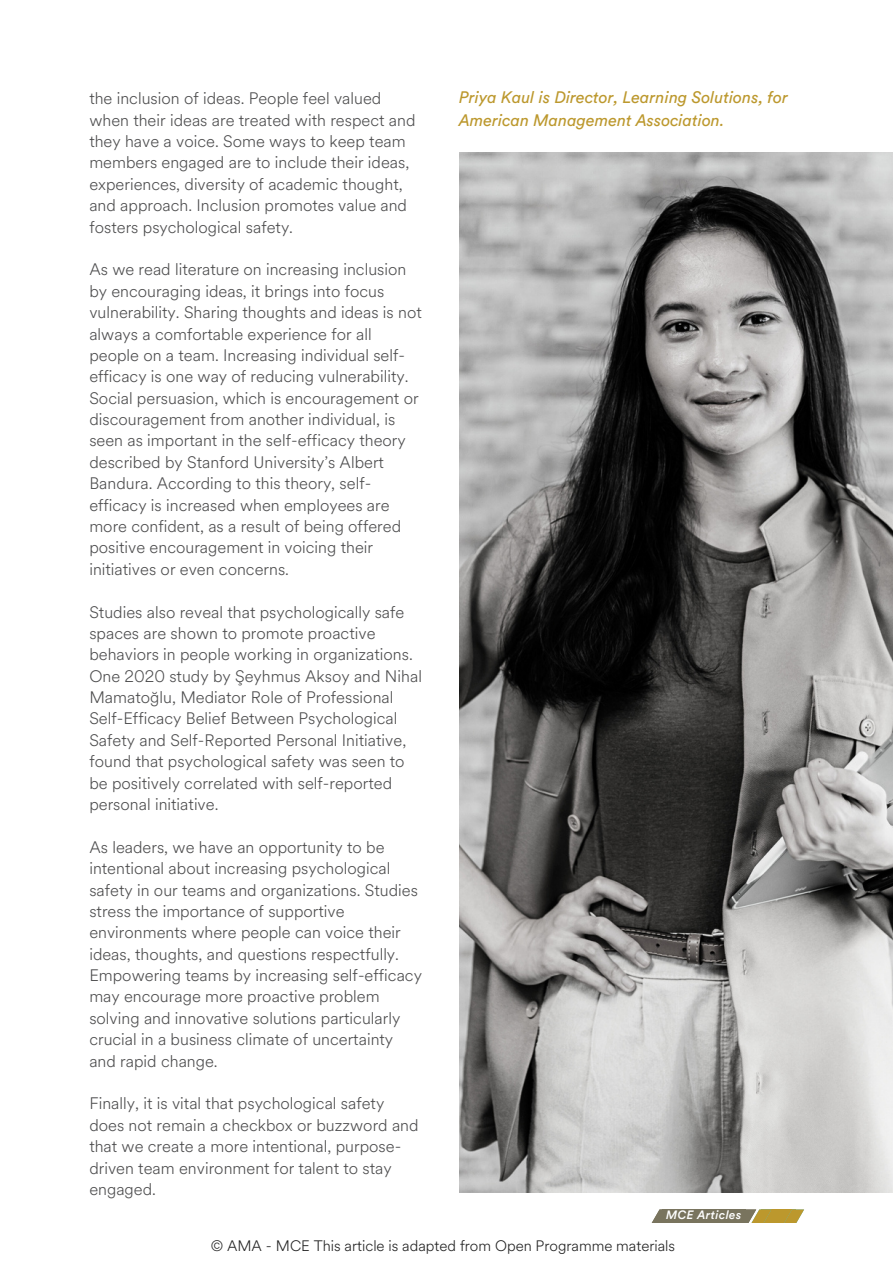
<style>
.page{position:relative;width:893px;height:1264px;background:#fff}
.page>*{position:absolute;margin:0;border:0;box-sizing:border-box;transform-origin:0 0}
.t1{font:300 16.5px/21.3px "Circular Spotify Text";color:#4d4d4e}
.t2{font:italic 16.5px/22.5px "Circular Std";color:#bc982d}
.t3{font:300 15px "Circular Spotify Text";color:#202020}
.t4{font:italic 500 12px "Circular Std";letter-spacing:.03em;color:#fff}
</style>
<div class="page">
<img style="left:459px;top:153px;width:433px;height:1039px">
<div style="left:761px;top:1209px;width:35px;height:13px;background:#bc982d"></div>
<svg style="left:784px;top:1209px;width:20px;height:14px"></svg>
<svg style="left:651px;top:1209px;width:120px;height:14px;background:#898162"></svg>
<h2 class="t1" style="left:89px;top:88px;width:327px">the inclusion of ideas. People feel valued when their ideas are treated with respect and they have a voice. Some ways to keep team members engaged are to include their ideas, experiences, diversity of academic thought, and approach. Inclusion promotes value and fosters psychological safety.</h2>
<h2 class="t1" style="left:89px;top:259px;width:334px">As we read literature on increasing inclusion by encouraging ideas, it brings into focus vulnerability. Sharing thoughts and ideas is not always a comfortable experience for all people on a team. Increasing individual self&shy;efficacy is one way of reducing vulnerability.<br>Social persuasion, which is encouragement or discouragement from another individual, is seen as important in the self-efficacy theory described by Stanford University’s Albert Bandura. According to this theory, self&shy;efficacy is increased when employees are more confident, as a result of being offered positive encouragement in voicing their initiatives or even concerns.</h2>
<h2 class="t1" style="left:89px;top:601px;width:334px">Studies also reveal that psychologically safe spaces are shown to promote proactive behaviors in people working in organizations.<br>One 2020 study by Şeyhmus Aksoy and Nihal Mamatoğlu, Mediator Role of Professional Self-Efficacy Belief Between Psychological Safety and Self-Reported Personal Initiative, found that psychological safety was seen to be positively correlated with self-reported personal initiative.</h2>
<h2 class="t1" style="left:89px;top:836px;width:334px">As leaders, we have an opportunity to be intentional about increasing psychological safety in our teams and organizations. Studies stress the importance of supportive environments where people can voice their ideas, thoughts, and questions respectfully.<br>Empowering teams by increasing self-efficacy may encourage more proactive problem solving and innovative solutions particularly crucial in a business climate of uncertainty and rapid change.</h2>
<p class="t1" style="left:89px;top:1093px;width:331px">Finally, it is vital that psychological safety does not remain a checkbox or buzzword and that we create a more intentional, purpose&shy;driven team environment for talent to stay engaged.</p>
<h2 class="t2" style="left:459px;top:87px;width:330px">Priya Kaul is Director, Learning Solutions, for<br>American Management Association.</h2>
<p class="t4" style="left:666px;top:1209px;width:77px">MCE Articles</p>
<h1 class="t3" style="left:211px;top:1235px;width:466px">© AMA - MCE This article is adapted from Open Programme materials</h1>
</div>
